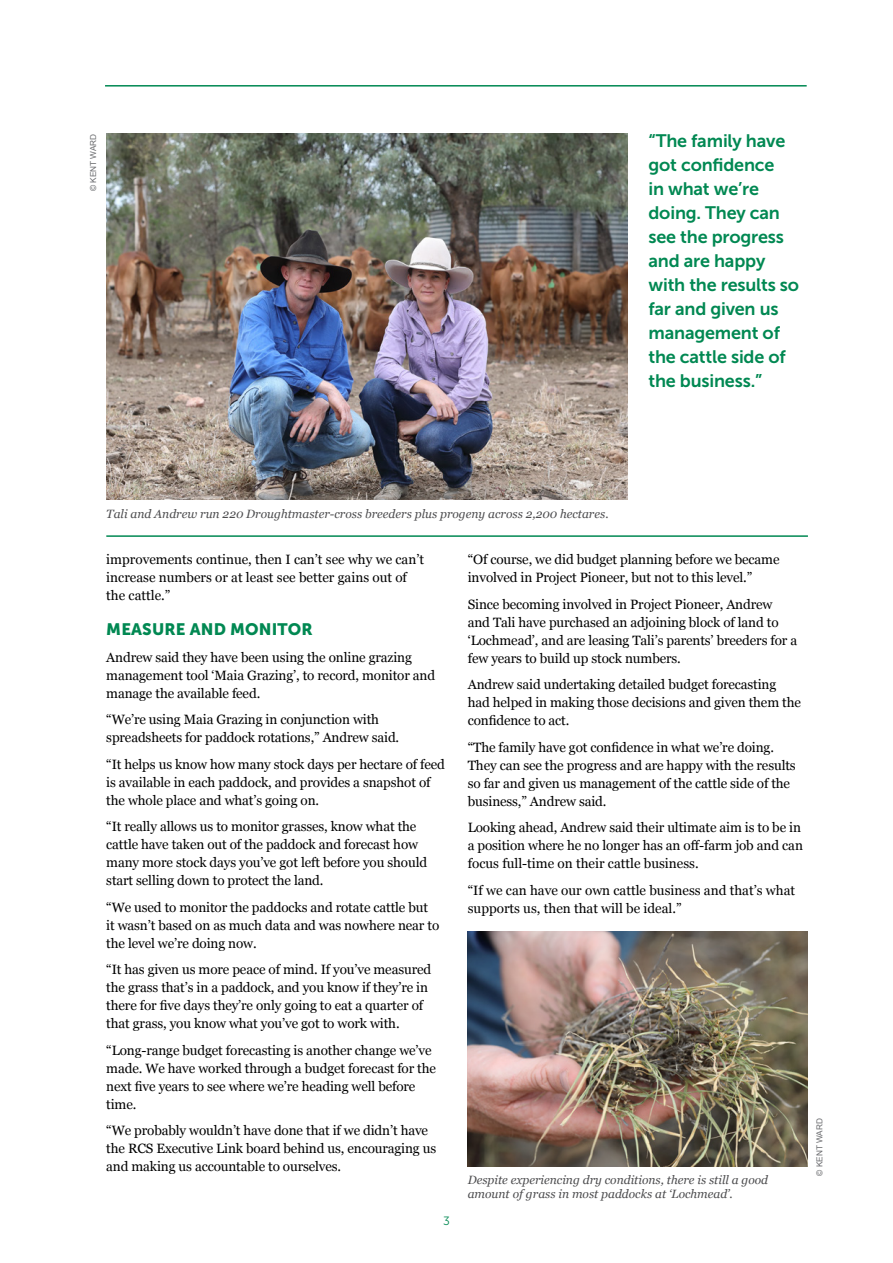
<style>
.page{position:relative;width:893px;height:1263px;background:#fff}
.page>*{position:absolute;margin:0;border:0;box-sizing:border-box;transform-origin:0 0}
.t1{font:18px/24px "Museo Sans 700";letter-spacing:-.01em;color:#018852}
.t2{font:16.5px "Museo Sans 900";letter-spacing:.01em;color:#018852}
.t3{font:13.5px/18px "Georgia";letter-spacing:-.01em;color:#000}
.t4{font:italic 12px/14.4px "Georgia";color:#4d4d4f}
.t5{font:12px "Museo Sans 300";color:#018852}
.t6{font:8.25px "Arial";color:#6b6c6f}
</style>
<div class="page">
<img style="left:106px;top:134px;width:521px;height:366px">
<img style="left:468px;top:931px;width:340px;height:235px">
<hr style="left:105px;top:85px;width:702px;height:2px;background:#018852">
<hr style="left:106px;top:535px;width:702px;height:2px;background:#018852">
<p class="t6" style="left:88px;top:191px;width:59px;rotate:-90deg">© KENT WARD</p>
<h1 class="t1" style="left:648px;top:129px;width:152px">“The family have got confidence<br>in what we’re doing. They can see the progress and are happy with the results so far and given us management of the cattle side of the business.”</h1>
<p class="t4" style="left:106px;top:506px;width:504px">Tali and Andrew run 220 Droughtmaster-cross breeders plus progeny across 2,200 hectares.</p>
<p class="t3" style="left:106px;top:551px;width:319px">improvements continue, then I can’t see why we can’t increase numbers or at least see better gains out of the cattle.”</p>
<p class="t2" style="left:106px;top:620px;width:208px">MEASURE AND MONITOR</p>
<p class="t3" style="left:106px;top:648px;width:330px">Andrew said they have been using the online grazing management tool ‘Maia Grazing’, to record, monitor and manage the available feed.</p>
<p class="t3" style="left:106px;top:711px;width:294px">“We’re using Maia Grazing in conjunction with spreadsheets for paddock rotations,” Andrew said.</p>
<p class="t3" style="left:106px;top:755px;width:340px">“It helps us know how many stock days per hectare of feed is available in each paddock, and provides a snapshot of the whole place and what’s going on.</p>
<p class="t3" style="left:106px;top:818px;width:322px">“It really allows us to monitor grasses, know what the cattle have taken out of the paddock and forecast how many more stock days you’ve got left before you should start selling down to protect the land.</p>
<p class="t3" style="left:106px;top:898px;width:334px">“We used to monitor the paddocks and rotate cattle but it wasn’t based on as much data and was nowhere near to the level we’re doing now.</p>
<p class="t3" style="left:106px;top:961px;width:326px">“It has given us more peace of mind. If you’ve measured the grass that’s in a paddock, and you know if they’re in there for five days they’re only going to eat a quarter of that grass, you know what you’ve got to work with.</p>
<p class="t3" style="left:106px;top:1041px;width:331px">“Long-range budget forecasting is another change we’ve made. We have worked through a budget forecast for the next five years to see where we’re heading well before time.</p>
<p class="t3" style="left:106px;top:1122px;width:331px">“We probably wouldn’t have done that if we didn’t have the RCS Executive Link board behind us, encouraging us and making us accountable to ourselves.</p>
<p class="t5" style="left:443px;top:1215px;width:8px">3</p>
<p class="t3" style="left:468px;top:551px;width:313px">“Of course, we did budget planning before we became involved in Project Pioneer, but not to this level.”</p>
<p class="t3" style="left:468px;top:595px;width:331px">Since becoming involved in Project Pioneer, Andrew and Tali have purchased an adjoining block of land to ‘Lochmead’, and are leasing Tali’s parents’ breeders for a few years to build up stock numbers.</p>
<p class="t3" style="left:468px;top:676px;width:335px">Andrew said undertaking detailed budget forecasting had helped in making those decisions and given them the confidence to act.</p>
<p class="t3" style="left:468px;top:738px;width:329px">“The family have got confidence in what we’re doing.<br>They can see the progress and are happy with the results so far and given us management of the cattle side of the business,” Andrew said.</p>
<p class="t3" style="left:468px;top:819px;width:337px">Looking ahead, Andrew said their ultimate aim is to be in a position where he no longer has an off-farm job and can focus full-time on their cattle business.</p>
<p class="t3" style="left:468px;top:881px;width:329px">“If we can have our own cattle business and that’s what supports us, then that will be ideal.”</p>
<p class="t4" style="left:468px;top:1172px;width:302px">Despite experiencing dry conditions, there is still a good amount of grass in most paddocks at ‘Lochmead’.</p>
<p class="t6" style="left:814px;top:1176px;width:59px;rotate:-90deg">© KENT WARD</p>
</div>
